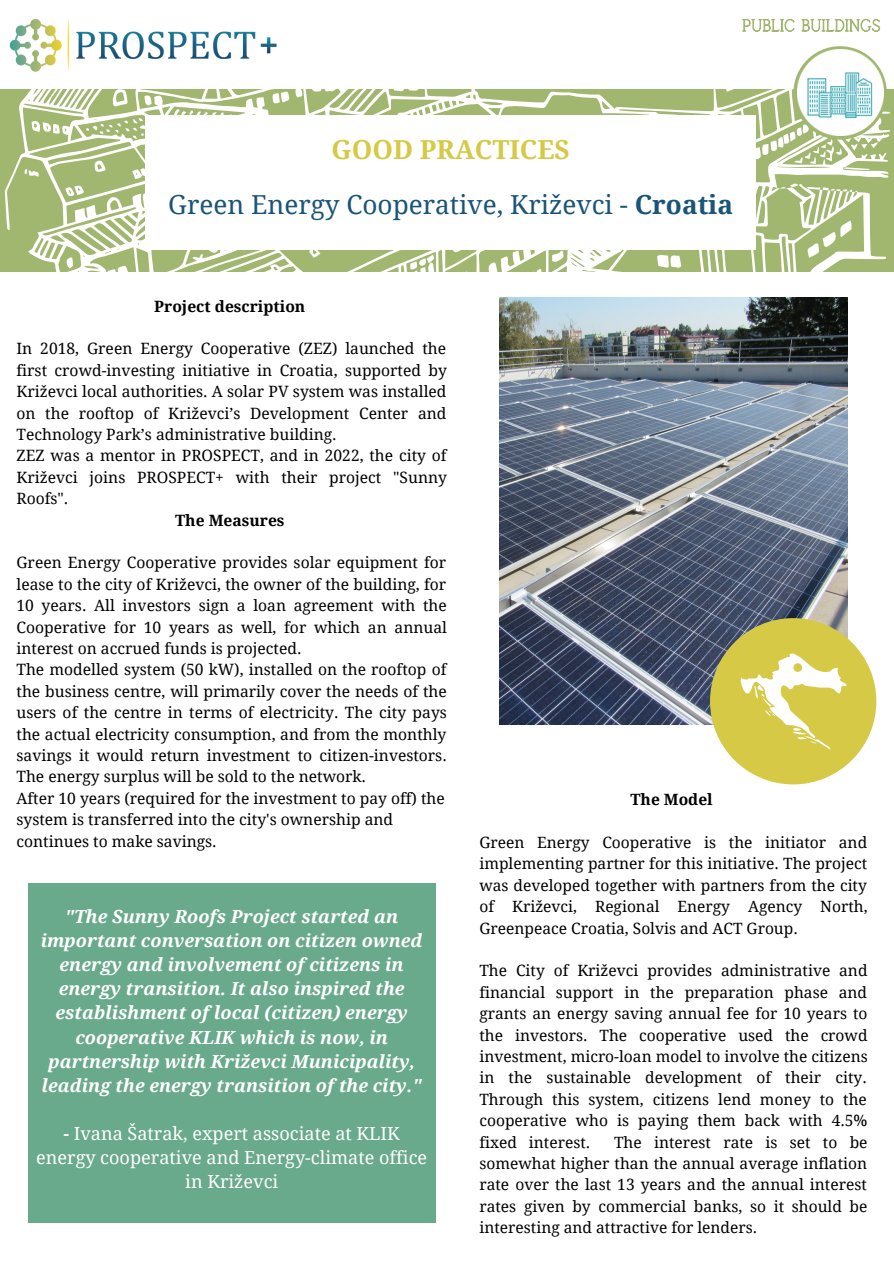
<style>
.page{position:relative;width:894px;height:1264px;background:#fff}
.page>*{position:absolute;margin:0;border:0;box-sizing:border-box;transform-origin:0 0}
.t1{font:26.25px "Droid Serif";color:#1a5479}
.t2{font:700 26.25px "Droid Serif";color:#d5c946}
.t3{font:italic 700 18.15px/24.2px "Droid Serif";color:#fff;text-align:center}
.t4{font:18.15px/24.2px "Droid Serif";color:#fff;text-align:center}
.t5{font:15.6px/21.5px "Droid Serif";color:#000;text-align:justify}
.t6{font:700 15.6px "Droid Serif";color:#000}
.s1{font-weight:700}
</style>
<div class="page">
<svg style="left:5px;top:89px;width:887px;height:183px;fill:#a1b770"></svg>
<img style="left:9px;top:18px;width:268px;height:54px">
<div style="left:145px;top:116px;width:610px;height:134px;background:#fff"></div>
<svg style="left:793px;top:46px;width:93px;height:93px"></svg>
<img style="left:796px;top:50px;width:86px;height:86px">
<img style="left:499px;top:297px;width:348px;height:427px">
<div style="left:709px;top:618px;width:167px;height:166px;background:#d5c946;border-radius:50%"></div>
<svg style="left:740px;top:653px;width:106px;height:97px"></svg>
<div style="left:793px;top:663px;width:8px;height:9px;background:#d5c946;border-radius:50%"></div>
<div style="left:28px;top:883px;width:407px;height:339px;background:#69a98c"></div>
<svg style="left:742px;top:18px;width:138px;height:14px"></svg>
<p class="t2" style="left:331px;top:135px;width:240px">GOOD PRACTICES</p>
<p class="t1" style="left:168px;top:190px;width:566px">Green Energy Cooperative, Križevci - <span class="s1">Croatia</span></p>
<p class="t6" style="left:154px;top:297px;width:152px">Project description</p>
<p class="t5" style="left:17px;top:338px;width:431px">In 2018, Green Energy Cooperative (ZEZ) launched the first crowd-investing initiative in Croatia, supported by Križevci local authorities. A solar PV system was installed on the rooftop of Križevci’s Development Center and Technology Park’s administrative building.</p>
<p class="t5" style="left:17px;top:445px;width:432px">ZEZ was a mentor in PROSPECT, and in 2022, the city of Križevci joins PROSPECT+ with their project "Sunny Roofs".</p>
<p class="t6" style="left:175px;top:511px;width:111px">The Measures</p>
<p class="t5" style="left:17px;top:552px;width:432px">Green Energy Cooperative provides solar equipment for lease to the city of Križevci, the owner of the building, for 10 years. All investors sign a loan agreement with the Cooperative for 10 years as well, for which an annual interest on accrued funds is projected.</p>
<p class="t5" style="left:17px;top:659px;width:432px">The modelled system (50 kW), installed on the rooftop of the business centre, will primarily cover the needs of the users of the centre in terms of electricity. The city pays the actual electricity consumption, and from the monthly savings it would return investment to citizen-investors.<br>The energy surplus will be sold to the network.</p>
<p class="t5" style="left:17px;top:787px;width:430px;text-align:left">After 10 years (required for the investment to pay off) the system is transferred into the city's ownership and continues to make savings.</p>
<p class="t3" style="left:41px;top:904px;width:383px">"The Sunny Roofs Project started an important conversation on citizen owned energy and involvement of citizens in energy transition. It also inspired the establishment of local (citizen) energy cooperative KLIK which is now, in partnership with Križevci Municipality, leading the energy transition of the city."</p>
<p class="t4" style="left:36px;top:1121px;width:392px"><span class="s1">-</span> Ivana Šatrak, expert associate at KLIK energy cooperative and Energy-climate office in Križevci</p>
<p class="t6" style="left:630px;top:790px;width:84px">The Model</p>
<p class="t5" style="left:479px;top:831px;width:389px">Green Energy Cooperative is the initiator and implementing partner for this initiative. The project was developed together with partners from the city of Križevci, Regional Energy Agency North, Greenpeace Croatia, Solvis and ACT Group.</p>
<p class="t5" style="left:479px;top:960px;width:390px">The City of Križevci provides administrative and financial support in the preparation phase and grants an energy saving annual fee for 10 years to the investors. The cooperative used the crowd investment, micro-loan model to involve the citizens in the sustainable development of their city.<br>Through this system, citizens lend money to the cooperative who is paying them back with 4.5% fixed interest.</p>
<p class="t5" style="left:479px;top:1131px;width:389px;text-indent:135px">The interest rate is set to be somewhat higher than the annual average inflation rate over the last 13 years and the annual interest rates given by commercial banks, so it should be interesting and attractive for lenders.</p>
</div>
